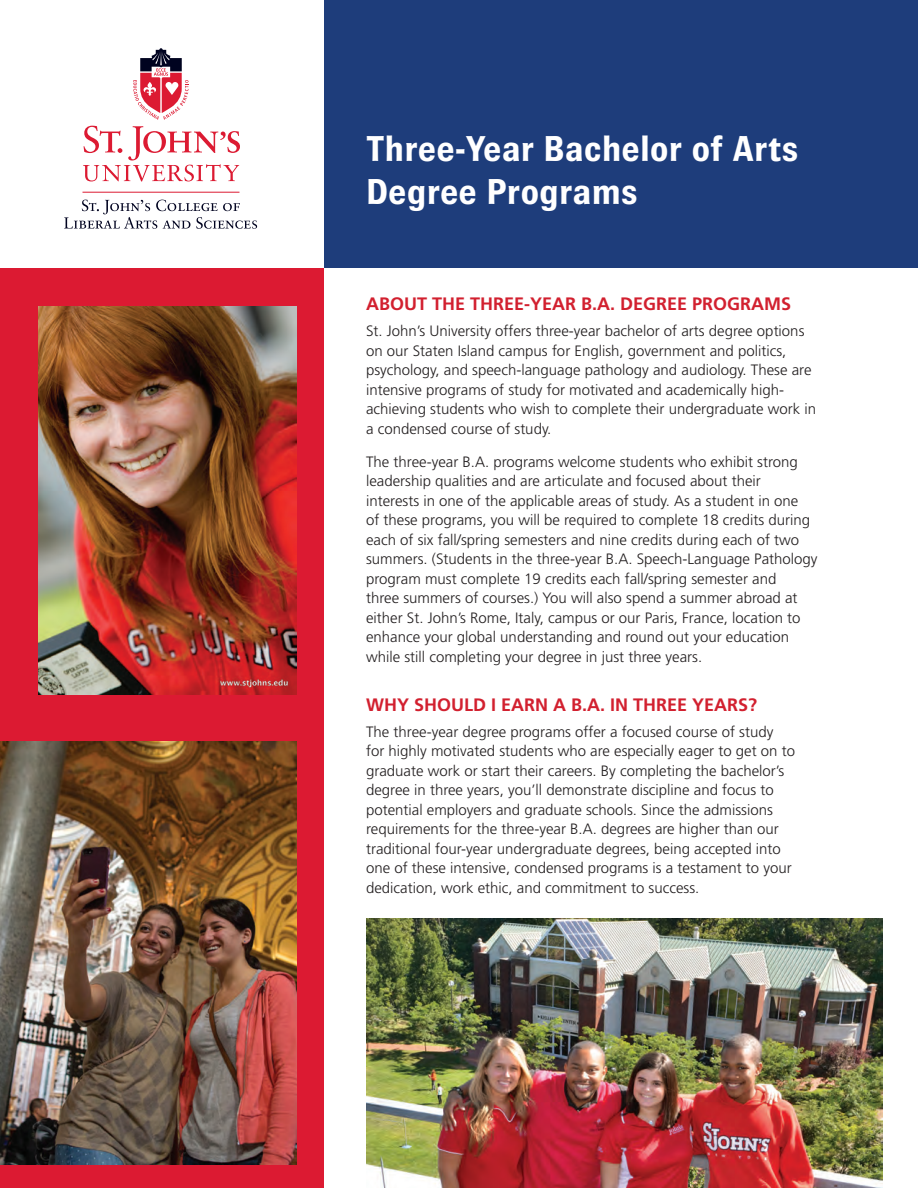
<style>
.page{position:relative;width:918px;height:1188px;background:#fff}
.page>*{position:absolute;margin:0;border:0;box-sizing:border-box;transform-origin:0 0}
.t1{font:700 36px/43.2px "Brown";color:#fff}
.t2{font:700 18px "Frutiger";color:#d2202f}
.t3{font:300 15px/19.5px "Frutiger LT Std";color:#231f20}
</style>
<div class="page">
<div style="left:0;top:269px;width:324px;height:919px;background:#dc1a32"></div>
<div style="left:324px;top:0;width:594px;height:268px;background:#1e3d7b"></div>
<svg style="left:83px;top:126px;width:157px;height:55px"></svg>
<svg style="left:133px;top:48px;width:55px;height:72px"></svg>
<svg style="left:64px;top:200px;width:193px;height:29px"></svg>
<hr style="left:83px;top:192px;width:156px;height:1px;background:#dc1a32">
<img style="left:366px;top:918px;width:517px;height:270px">
<img style="left:38px;top:307px;width:259px;height:388px">
<img style="left:0;top:742px;width:297px;height:423px">
<h1 class="t1" style="left:366px;top:126px;width:434px">Three-Year Bachelor of Arts<br>Degree Programs</h1>
<p class="t2" style="left:366px;top:293px;width:427px">ABOUT THE THREE-YEAR B.A. DEGREE PROGRAMS</p>
<p class="t3" style="left:366px;top:322px;width:452px">St. John’s University offers three-year bachelor of arts degree options on our Staten Island campus for English, government and politics, psychology, and speech-language pathology and audiology. These are intensive programs of study for motivated and academically high&shy;achieving students who wish to complete their undergraduate work in a condensed course of study.</p>
<p class="t3" style="left:366px;top:452px;width:453px">The three-year B.A. programs welcome students who exhibit strong leadership qualities and are articulate and focused about their interests in one of the applicable areas of study. As a student in one<br>of these programs, you will be required to complete 18 credits during each of six fall/spring semesters and nine credits during each of two summers. (Students in the three-year B.A. Speech-Language Pathology program must complete 19 credits each fall/spring semester and<br>three summers of courses.) You will also spend a summer abroad at either St. John’s Rome, Italy, campus or our Paris, France, location to enhance your global understanding and round out your education while still completing your degree in just three years.</p>
<p class="t2" style="left:366px;top:694px;width:393px">WHY SHOULD I EARN A B.A. IN THREE YEARS?</p>
<p class="t3" style="left:366px;top:722px;width:430px">The three-year degree programs offer a focused course of study for highly motivated students who are especially eager to get on to graduate work or start their careers. By completing the bachelor’s degree in three years, you’ll demonstrate discipline and focus to potential employers and graduate schools. Since the admissions requirements for the three-year B.A. degrees are higher than our traditional four-year undergraduate degrees, being accepted into one of these intensive, condensed programs is a testament to your dedication, work ethic, and commitment to success.</p>
</div>
